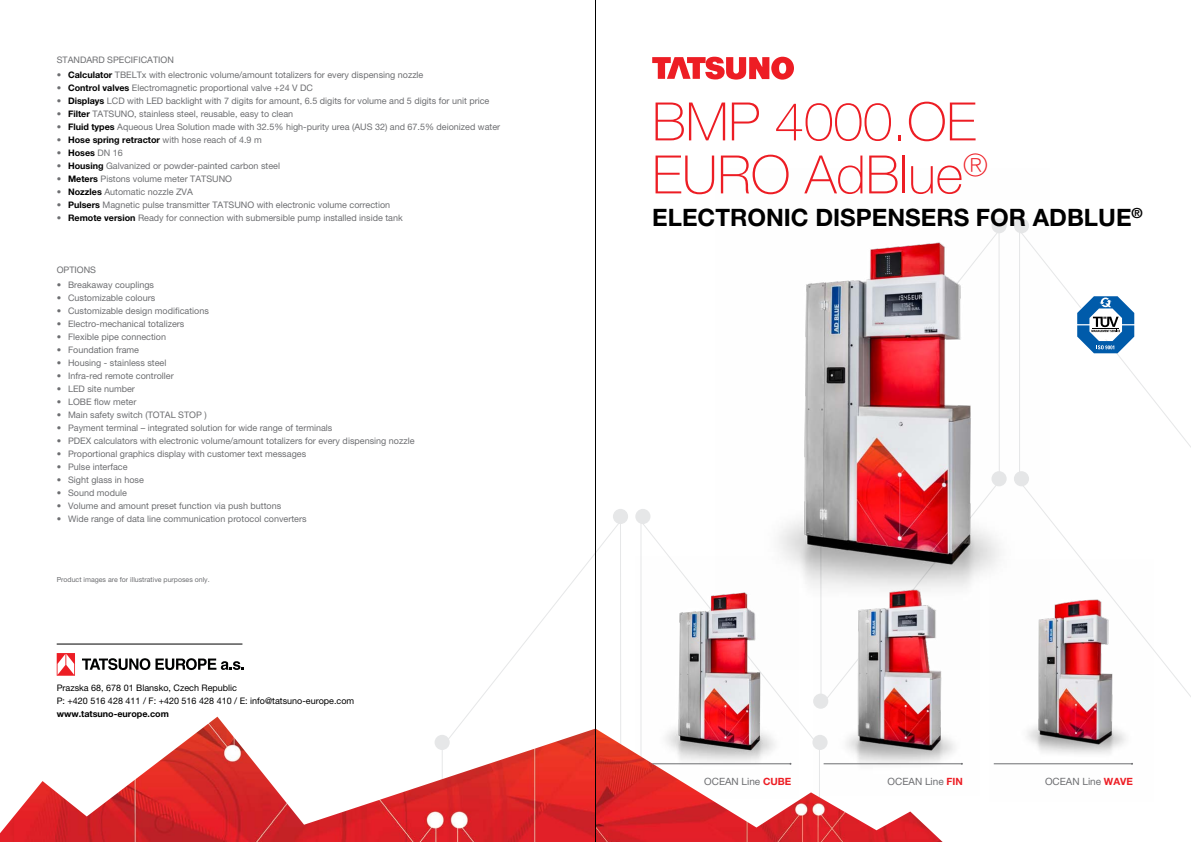
<style>
.page{position:relative;width:1191px;height:842px;background:#fff}
.page>*{position:absolute;margin:0;border:0;box-sizing:border-box;transform-origin:0 0}
.t1{font:100 53px/53px "Helvetica Neue LT Pro";color:#ed1d24}
.t2{font:700 24px "Helvetica Neue LT Std";color:#000}
.t3{font:10px "Helvetica Neue LT Pro";color:#6d6e71}
.t4{font:9px "Helvetica Neue LT Pro";color:#6d6e71}
.t5{font:9px/13px "Helvetica Neue LT Pro";color:#000}
.t6{font:700 9px "Helvetica Neue LT Pro";color:#000}
.t7{font:7px "Helvetica Neue LT Pro";color:#6d6e71}
.s1{font-weight:700;color:#000}
.s2{font-weight:700;color:#ed1d24}
</style>
<div class="page">
<svg style="left:466px;top:519px;width:348px;height:210px"></svg>
<div style="left:613px;top:509px;width:15px;height:15px;background:#e6e7e8;border-radius:50%"></div>
<div style="left:635px;top:509px;width:15px;height:15px;background:#e6e7e8;border-radius:50%"></div>
<img style="left:596px;top:729px;width:346px;height:113px">
<img style="left:715px;top:218px;width:334px;height:452px">
<img style="left:635px;top:556px;width:163px;height:243px">
<img style="left:814px;top:553px;width:166px;height:242px">
<img style="left:990px;top:560px;width:163px;height:205px">
<svg style="left:1076px;top:296px;width:58px;height:57px"></svg>
<svg style="left:652px;top:57px;width:142px;height:23px"></svg>
<svg style="left:57px;top:653px;width:18px;height:23px"></svg>
<svg style="left:82px;top:658px;width:162px;height:12px"></svg>
<hr style="left:57px;top:643px;width:185px;height:1px;background:#000">
<hr style="left:652px;top:763px;width:138px;height:1px;background:#6d6e71">
<hr style="left:823px;top:763px;width:139px;height:1px;background:#6d6e71">
<hr style="left:993px;top:763px;width:139px;height:1px;background:#6d6e71">
<img style="left:0;top:717px;width:595px;height:125px">
<hr style="left:595px;top:0;width:1px;height:842px;background:#000">
<p class="t4" style="left:57px;top:55px;width:119px">STANDARD SPECIFICATION</p>
<p class="t4" style="left:57px;top:69px;width:368px">• <span class="s1">Calculator</span> TBELTx with electronic volume/amount totalizers for every dispensing nozzle</p>
<p class="t4" style="left:57px;top:82px;width:258px">• <span class="s1">Control valves</span> Electromagnetic proportional valve +24 V DC</p>
<p class="t4" style="left:57px;top:95px;width:434px">• <span class="s1">Displays</span> LCD with LED backlight with 7 digits for amount, 6.5 digits for volume and 5 digits for unit price</p>
<p class="t4" style="left:57px;top:108px;width:238px">• <span class="s1">Filter</span> TATSUNO, stainless steel, reusable, easy to clean</p>
<p class="t4" style="left:57px;top:121px;width:445px">• <span class="s1">Fluid types</span> Aqueous Urea Solution made with 32.5% high-purity urea (AUS 32) and 67.5% deionized water</p>
<p class="t4" style="left:57px;top:134px;width:207px">• <span class="s1">Hose spring retractor</span> with hose reach of 4.9 m</p>
<p class="t4" style="left:57px;top:147px;width:68px">• <span class="s1">Hoses</span> DN 16</p>
<p class="t4" style="left:57px;top:160px;width:225px">• <span class="s1">Housing</span> Galvanized or powder-painted carbon steel</p>
<p class="t4" style="left:57px;top:173px;width:177px">• <span class="s1">Meters</span> Pistons volume meter TATSUNO</p>
<p class="t4" style="left:57px;top:186px;width:138px">• <span class="s1">Nozzles</span> Automatic nozzle ZVA</p>
<p class="t4" style="left:57px;top:199px;width:335px">• <span class="s1">Pulsers</span> Magnetic pulse transmitter TATSUNO with electronic volume correction</p>
<p class="t4" style="left:57px;top:212px;width:347px">• <span class="s1">Remote version</span> Ready for connection with submersible pump installed inside tank</p>
<p class="t4" style="left:57px;top:265px;width:7px">options</p>
<p class="t4" style="left:57px;top:280px;width:99px">• Breakaway couplings</p>
<p class="t4" style="left:57px;top:293px;width:100px">• Customizable colours</p>
<p class="t4" style="left:57px;top:306px;width:154px">• Customizable design modifications</p>
<p class="t4" style="left:57px;top:319px;width:129px">• Electro-mechanical totalizers</p>
<p class="t4" style="left:57px;top:332px;width:111px">• Flexible pipe connection</p>
<p class="t4" style="left:57px;top:345px;width:84px">• Foundation frame</p>
<p class="t4" style="left:57px;top:358px;width:111px">• Housing - stainless steel</p>
<p class="t4" style="left:57px;top:371px;width:119px">• Infra-red remote controller</p>
<p class="t4" style="left:57px;top:384px;width:80px">• LED site number</p>
<p class="t4" style="left:57px;top:397px;width:81px">• LOBE flow meter</p>
<p class="t4" style="left:57px;top:410px;width:152px">• Main safety switch (TOTAL STOP )</p>
<p class="t4" style="left:57px;top:423px;width:277px">• Payment terminal – integrated solution for wide range of terminals</p>
<p class="t4" style="left:57px;top:436px;width:359px">• PDEX calculators with electronic volume/amount totalizers for every dispensing nozzle</p>
<p class="t4" style="left:57px;top:449px;width:251px">• Proportional graphics display with customer text messages</p>
<p class="t4" style="left:57px;top:462px;width:72px">• Pulse interface</p>
<p class="t4" style="left:57px;top:475px;width:89px">• Sight glass in hose</p>
<p class="t4" style="left:57px;top:488px;width:72px">• Sound module</p>
<p class="t4" style="left:57px;top:501px;width:226px">• Volume and amount preset function via push buttons</p>
<p class="t4" style="left:57px;top:514px;width:251px">• Wide range of data line communication protocol converters</p>
<p class="t7" style="left:57px;top:576px;width:154px">Product images are for illustrative purposes only.</p>
<p class="t5" style="left:57px;top:681px;width:299px">Prazska 68, 678 01 Blansko, Czech Republic<br>P: +420 516 428 411 / F: +420 516 428 410 / E: info@tatsuno-europe.com</p>
<p class="t6" style="left:57px;top:708px;width:114px">www.tatsuno-europe.com</p>
<h1 class="t1" style="left:652px;top:95px;width:337px">BMP 4000.OE<br>EURO AdBlue<sup>®</sup></h1>
<h2 class="t2" style="left:652px;top:203px;width:492px">ELECTRONIC DISPENSERS FOR AdBlue<sup>®</sup></h2>
<p class="t3" style="left:704px;top:776px;width:16px">Ocean</p>
<p class="t3" style="left:741px;top:776px;width:51px">Line <span class="s2">CUBE</span></p>
<p class="t3" style="left:887px;top:776px;width:16px">Ocean</p>
<p class="t3" style="left:925px;top:776px;width:39px">Line <span class="s2">FIN</span></p>
<p class="t3" style="left:1045px;top:776px;width:16px">Ocean</p>
<p class="t3" style="left:1082px;top:776px;width:52px">Line <span class="s2">WAVE</span></p>
</div>
